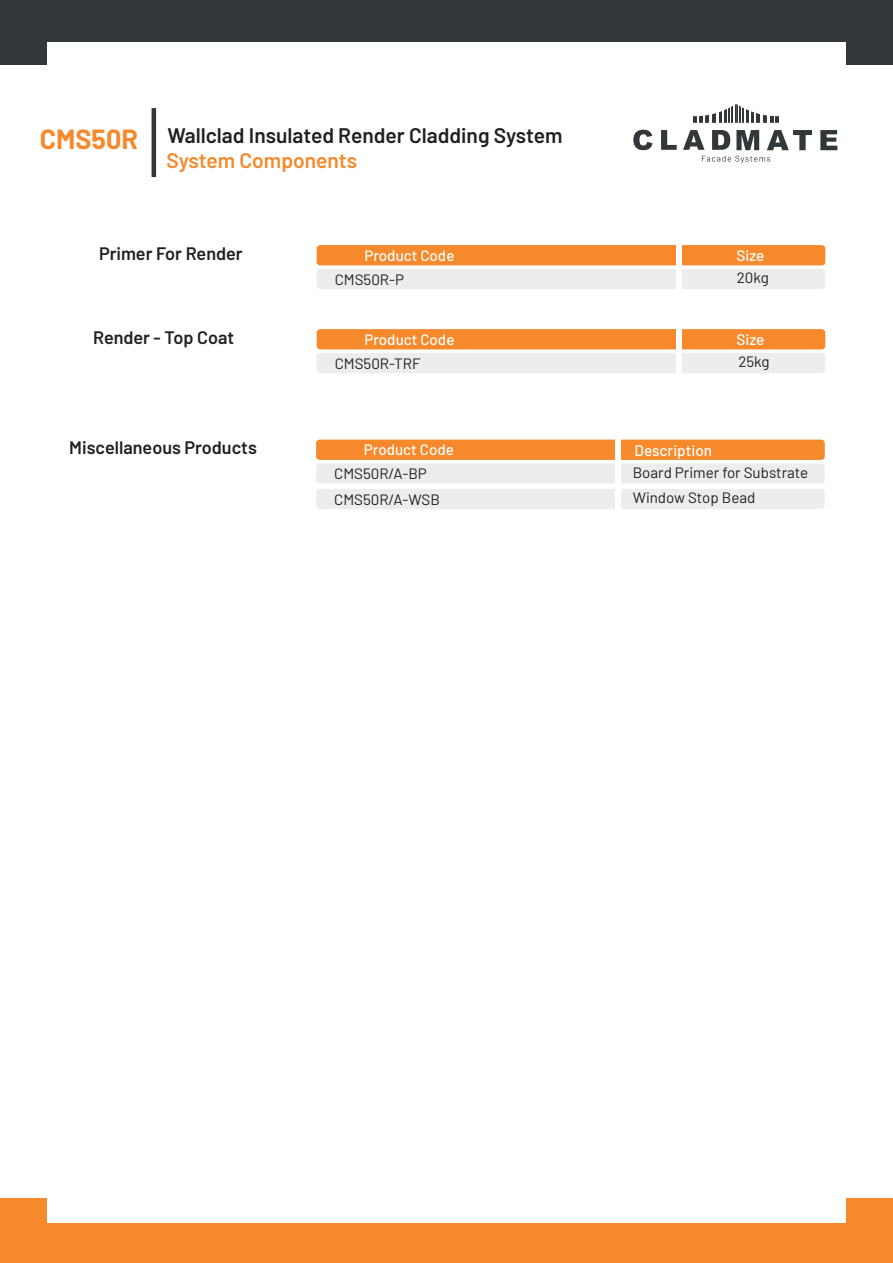
<style>
.page{position:relative;width:893px;height:1263px;background:#fff}
.page>*{position:absolute;margin:0;border:0;box-sizing:border-box;transform-origin:0 0}
.t1{font:600 21px/25.8px "Barlow";color:#231f20}
.t2{font:600 18px "Barlow";color:#231f20}
.t3{font:500 15.15px "Barlow";color:#fff}
.t4{font:15px "Barlow";color:#231f20}
.t5{font:500 15px "Barlow";color:#fff}
.s1{font-weight:700;font-size:27px;color:#f5892c}
.s2{color:#f5892c}
</style>
<div class="page">
<div style="left:0;top:1198px;width:892px;height:64px;background:#f5892c"></div>
<div style="left:0;top:0;width:892px;height:65px;background:#323739"></div>
<div style="left:48px;top:42px;width:798px;height:1180px;background:#fff"></div>
<hr style="left:718px;top:104px;width:3px;height:19px;background:#323739">
<svg style="left:712px;top:113px;width:4px;height:10px"></svg>
<svg style="left:705px;top:114px;width:4px;height:9px"></svg>
<svg style="left:699px;top:115px;width:3px;height:8px"></svg>
<hr style="left:693px;top:104px;width:3px;height:19px;background:#323739">
<svg style="left:724px;top:104px;width:24px;height:19px"></svg>
<hr style="left:750px;top:104px;width:3px;height:19px;background:#323739">
<hr style="left:756px;top:104px;width:3px;height:19px;background:#323739">
<svg style="left:763px;top:114px;width:3px;height:9px"></svg>
<svg style="left:770px;top:115px;width:3px;height:8px"></svg>
<svg style="left:775px;top:116px;width:4px;height:7px"></svg>
<svg style="left:633px;top:130px;width:19px;height:20px"></svg>
<svg style="left:661px;top:130px;width:15px;height:20px"></svg>
<svg style="left:683px;top:130px;width:21px;height:20px"></svg>
<svg style="left:712px;top:130px;width:18px;height:20px"></svg>
<svg style="left:736px;top:130px;width:23px;height:20px"></svg>
<svg style="left:767px;top:130px;width:45px;height:20px"></svg>
<svg style="left:820px;top:130px;width:17px;height:20px"></svg>
<svg style="left:702px;top:156px;width:68px;height:7px"></svg>
<hr style="left:152px;top:108px;width:4px;height:69px;background:#323739">
<div style="left:316px;top:245px;width:509px;height:20px;background:#f5892c;border-radius:4px"></div>
<div style="left:316px;top:269px;width:509px;height:20px;background:#ececeb;border-radius:4px"></div>
<div style="left:676px;top:243px;width:5px;height:55px;background:#fff"></div>
<div style="left:316px;top:329px;width:509px;height:20px;background:#f5892c;border-radius:4px"></div>
<div style="left:316px;top:353px;width:509px;height:20px;background:#ececeb;border-radius:4px"></div>
<div style="left:676px;top:327px;width:5px;height:55px;background:#fff"></div>
<div style="left:316px;top:439px;width:508px;height:21px;background:#f5892c;border-radius:4px"></div>
<div style="left:316px;top:463px;width:508px;height:20px;background:#ececeb;border-radius:4px"></div>
<div style="left:316px;top:489px;width:508px;height:20px;background:#ececeb;border-radius:4px"></div>
<div style="left:615px;top:437px;width:6px;height:84px;background:#fff"></div>
<h1 class="t1" style="left:166px;top:120px;width:397px;text-indent:-127px"><span class="s1">CMS50R</span> Wallclad Insulated Render Cladding System<br><span class="s2">System Components</span></h1>
<p class="t2" style="left:99px;top:240px;width:145px">Primer For Render</p>
<p class="t5" style="left:364px;top:244px;width:92px">Product Code</p>
<p class="t3" style="left:736px;top:244px;width:30px">Size</p>
<p class="t4" style="left:335px;top:268px;width:71px">CMS50R-P</p>
<p class="t4" style="left:736px;top:267px;width:34px">20kg</p>
<p class="t2" style="left:93px;top:324px;width:143px">Render - Top Coat</p>
<p class="t5" style="left:364px;top:328px;width:92px">Product Code</p>
<p class="t3" style="left:736px;top:328px;width:30px">Size</p>
<p class="t4" style="left:335px;top:352px;width:88px">CMS50R-TRF</p>
<p class="t4" style="left:738px;top:351px;width:33px">25kg</p>
<p class="t2" style="left:69px;top:434px;width:189px">Miscellaneous Products</p>
<p class="t5" style="left:364px;top:439px;width:92px">Product Code</p>
<p class="t3" style="left:634px;top:439px;width:79px">Description</p>
<p class="t4" style="left:334px;top:463px;width:94px">CMS50R/A-BP</p>
<p class="t4" style="left:632px;top:461px;width:177px">Board Primer for Substrate</p>
<p class="t4" style="left:334px;top:488px;width:107px">CMS50R/A-WSB</p>
<p class="t4" style="left:632px;top:487px;width:124px">Window Stop Bead</p>
</div>
